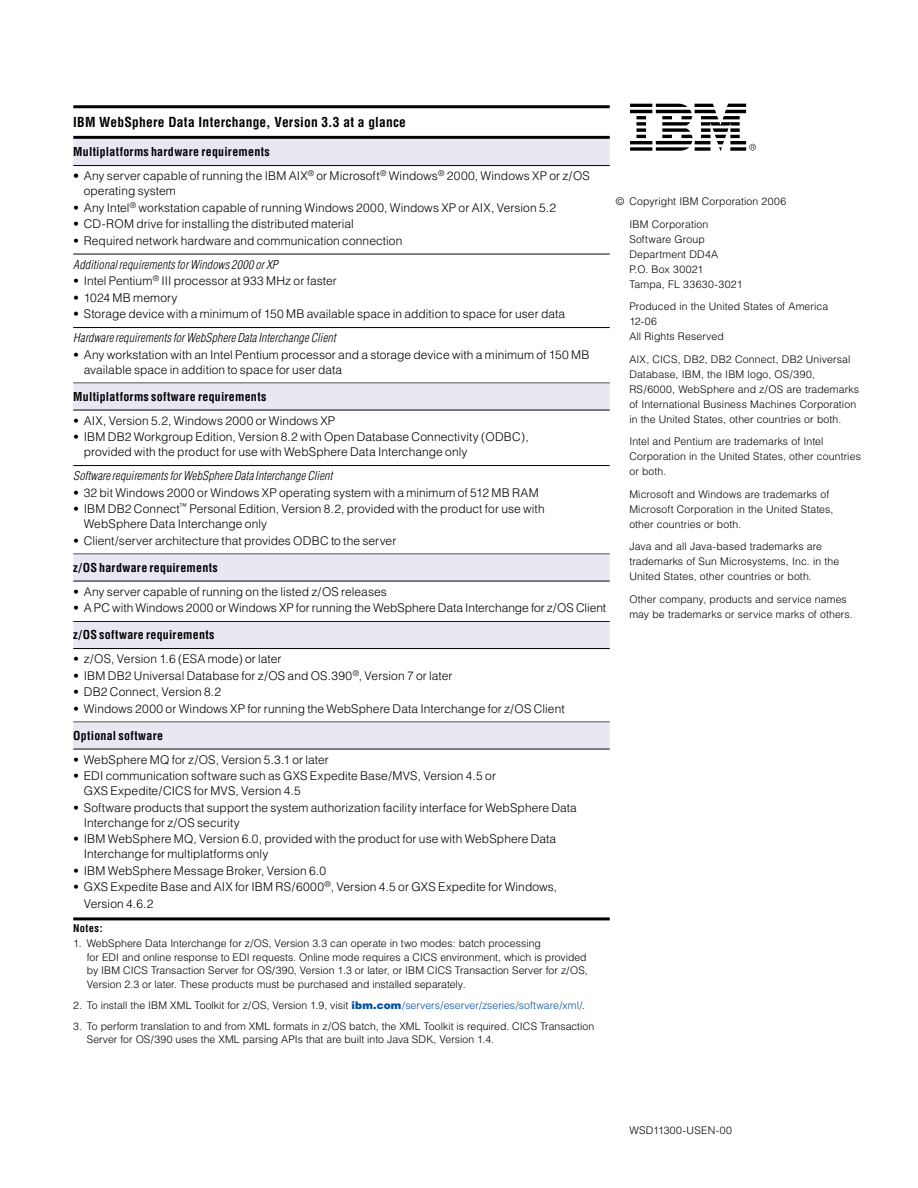
<style>
.page{position:relative;width:918px;height:1188px;background:#fff}
.page>*{position:absolute;margin:0;border:0;box-sizing:border-box;transform-origin:0 0}
.t1{font:700 condensed 13.5px "Helvetica";letter-spacing:.015em;color:#000}
.t2{font:300 12px/15px "Helvetica";letter-spacing:.005em;color:#000}
.t3{font:700 condensed 12px "Helvetica";letter-spacing:.025em;color:#000}
.t4{font:italic 300 condensed 12px "Helvetica";letter-spacing:.015em;color:#000}
.t5{font:300 10.5px/15px "Helvetica";letter-spacing:.01em;color:#000}
.t6{font:700 condensed 10.5px "Helvetica";letter-spacing:.035em;color:#000}
.s1{font-weight:900}
.s2{font-style:italic;font-stretch:condensed}
.s3{font-weight:900;color:#034ea2}
.s4{color:#034ea2}
</style>
<div class="page">
<svg style="left:630px;top:104px;width:126px;height:47px"></svg>
<hr style="left:73px;top:105px;width:537px;height:3px;background:#000">
<hr style="left:73px;top:136px;width:537px;height:3px;background:#000">
<div style="left:73px;top:139px;width:537px;height:26px;background:#eae7f2"></div>
<hr style="left:73px;top:165px;width:537px;height:1px;background:#000">
<hr style="left:73px;top:254px;width:537px;height:1px;background:#000">
<hr style="left:73px;top:327px;width:537px;height:1px;background:#000">
<div style="left:73px;top:383px;width:537px;height:27px;background:#eae7f2"></div>
<hr style="left:73px;top:410px;width:537px;height:1px;background:#000">
<hr style="left:73px;top:465px;width:537px;height:1px;background:#000">
<div style="left:73px;top:554px;width:537px;height:27px;background:#eae7f2"></div>
<hr style="left:73px;top:581px;width:537px;height:1px;background:#000">
<hr style="left:73px;top:621px;width:537px;height:1px;background:#000">
<div style="left:73px;top:622px;width:537px;height:26px;background:#eae7f2"></div>
<hr style="left:73px;top:648px;width:537px;height:1px;background:#000">
<div style="left:73px;top:722px;width:537px;height:27px;background:#eae7f2"></div>
<hr style="left:73px;top:749px;width:537px;height:1px;background:#000">
<hr style="left:73px;top:917px;width:537px;height:3px;background:#000">
<p class="t1" style="left:73px;top:114px;width:334px">IBM WebSphere Data Interchange, Version 3.3 at a glance</p>
<p class="t3" style="left:73px;top:144px;width:198px">Multiplatforms hardware requirements</p>
<p class="t2" style="left:84px;top:168px;width:508px;text-indent:-10px">• Any server capable of running the IBM AIX<sup>®</sup> or Microsoft<sup>®</sup> Windows<sup>®</sup> 2000, Windows XP or z/OS operating system</p>
<p class="t2" style="left:73px;top:200px;width:484px"><span class="s1">•</span> Any Intel<sup>®</sup> workstation capable of running Windows 2000, Windows XP or AIX, Version 5.2</p>
<p class="t2" style="left:73px;top:216px;width:282px"><span class="s1">•</span> CD-ROM drive for installing the distributed material</p>
<p class="t2" style="left:73px;top:228px;width:331px;line-height:24px"><span class="s1">•</span> Required network hardware and communication connection<br><span class="s2">Additional requirements for Windows 2000 or XP</span></p>
<p class="t2" style="left:73px;top:273px;width:265px"><span class="s1">•</span> Intel Pentium<sup>®</sup> III processor at 933 MHz or faster</p>
<p class="t2" style="left:73px;top:290px;width:106px"><span class="s1">•</span> 1024 MB memory</p>
<p class="t2" style="left:73px;top:302px;width:493px;line-height:24px"><span class="s1">•</span> Storage device with a minimum of 150 MB available space in addition to space for user data<br><span class="s2">Hardware requirements for WebSphere Data Interchange Client</span></p>
<p class="t2" style="left:84px;top:347px;width:507px;text-indent:-10px"><span class="s1">•</span> Any workstation with an Intel Pentium processor and a storage device with a minimum of 150 MB available space in addition to space for user data</p>
<p class="t3" style="left:73px;top:389px;width:195px">Multiplatforms software requirements</p>
<p class="t2" style="left:73px;top:413px;width:264px"><span class="s1">•</span> AIX, Version 5.2, Windows 2000 or Windows XP</p>
<p class="t2" style="left:84px;top:429px;width:446px;text-indent:-10px"><span class="s1">•</span> IBM DB2 Workgroup Edition, Version 8.2 with Open Database Connectivity (ODBC), provided with the product for use with WebSphere Data Interchange only</p>
<p class="t4" style="left:73px;top:468px;width:261px">Software requirements for WebSphere Data Interchange Client</p>
<p class="t2" style="left:73px;top:485px;width:467px"><span class="s1">•</span> 32 bit Windows 2000 or Windows XP operating system with a minimum of 512 MB RAM</p>
<p class="t2" style="left:84px;top:501px;width:462px;text-indent:-11px"><span class="s1">•</span> IBM DB2 Connect<sup>™</sup> Personal Edition, Version 8.2, provided with the product for use with<br>WebSphere Data Interchange only</p>
<p class="t2" style="left:73px;top:533px;width:325px"><span class="s1">•</span> Client/server architecture that provides ODBC to the server</p>
<p class="t3" style="left:73px;top:560px;width:146px">z/OS hardware requirements</p>
<p class="t2" style="left:73px;top:584px;width:315px"><span class="s1">•</span> Any server capable of running on the listed z/OS releases</p>
<p class="t2" style="left:73px;top:600px;width:535px"><span class="s1">•</span> A PC with Windows 2000 or Windows XP for running the WebSphere Data Interchange for z/OS Client</p>
<p class="t3" style="left:73px;top:627px;width:143px">z/OS software requirements</p>
<p class="t2" style="left:73px;top:651px;width:210px"><span class="s1">•</span> z/OS, Version 1.6 (ESA mode) or later</p>
<p class="t2" style="left:73px;top:668px;width:381px"><span class="s1">•</span> IBM DB2 Universal Database for z/OS and OS.390<sup>®</sup>, Version 7 or later</p>
<p class="t2" style="left:73px;top:684px;width:149px"><span class="s1">•</span> DB2 Connect, Version 8.2</p>
<p class="t2" style="left:73px;top:701px;width:493px"><span class="s1">•</span> Windows 2000 or Windows XP for running the WebSphere Data Interchange for z/OS Client</p>
<p class="t3" style="left:73px;top:728px;width:91px">Optional software</p>
<p class="t2" style="left:73px;top:752px;width:257px"><span class="s1">•</span> WebSphere MQ for z/OS, Version 5.3.1 or later</p>
<p class="t2" style="left:84px;top:768px;width:414px;text-indent:-10px"><span class="s1">•</span> EDI communication software such as GXS Expedite Base/MVS, Version 4.5 or<br>GXS Expedite/CICS for MVS, Version 4.5</p>
<p class="t2" style="left:84px;top:800px;width:495px;text-indent:-10px"><span class="s1">•</span> Software products that support the system authorization facility interface for WebSphere Data<br>Interchange for z/OS security</p>
<p class="t2" style="left:84px;top:831px;width:474px;text-indent:-10px"><span class="s1">•</span> IBM WebSphere MQ, Version 6.0, provided with the product for use with WebSphere Data<br>Interchange for multiplatforms only</p>
<p class="t2" style="left:73px;top:863px;width:254px"><span class="s1">•</span> IBM WebSphere Message Broker, Version 6.0</p>
<p class="t2" style="left:84px;top:878px;width:475px;line-height:17.2px;text-indent:-11px"><span class="s1">•</span> GXS Expedite Base and AIX for IBM RS/6000<sup>®</sup>, Version 4.5 or GXS Expedite for Windows,<br>Version 4.6.2</p>
<p class="t6" style="left:73px;top:922px;width:31px">Notes:</p>
<p class="t5" style="left:87px;top:937px;width:503px;line-height:13.5px;text-indent:-14px">1. WebSphere Data Interchange for z/OS, Version 3.3 can operate in two modes: batch processing<br>for EDI and online response to EDI requests. Online mode requires a CICS environment, which is provided by IBM CICS Transaction Server for OS/390, Version 1.3 or later, or IBM CICS Transaction Server for z/OS, Version 2.3 or later. These products must be purchased and installed separately.</p>
<p class="t5" style="left:73px;top:998px;width:513px">2. To install the IBM XML Toolkit for z/OS, Version 1.9, visit <span class="s3">ibm.com</span><span class="s4">/servers/eserver/zseries/software/xml/</span>.</p>
<p class="t5" style="left:87px;top:1019px;width:509px;line-height:13.5px;text-indent:-13px">3. To perform translation to and from XML formats in z/OS batch, the XML Toolkit is required. CICS Transaction<br>Server for OS/390 uses the XML parsing APIs that are built into Java SDK, Version 1.4.</p>
<p class="t5" style="left:629px;top:190px;width:158px;line-height:22.5px;text-indent:-14px">© Copyright IBM Corporation 2006<br>IBM Corporation</p>
<p class="t5" style="left:629px;top:231px;width:115px">Software Group<br>Department DD4A<br>P.O. Box 30021<br>Tampa, FL 33630-3021</p>
<p class="t5" style="left:629px;top:299px;width:201px">Produced in the United States of America<br>12-06<br>All Rights Reserved</p>
<p class="t5" style="left:629px;top:351px;width:231px">AIX, CICS, DB2, DB2 Connect, DB2 Universal Database, IBM, the IBM logo, OS/390, RS/6000, WebSphere and z/OS are trademarks of International Business Machines Corporation in the United States, other countries or both.</p>
<p class="t5" style="left:629px;top:434px;width:233px">Intel and Pentium are trademarks of Intel<br>Corporation in the United States, other countries or both.</p>
<p class="t5" style="left:629px;top:486px;width:206px">Microsoft and Windows are trademarks of<br>Microsoft Corporation in the United States, other countries or both.</p>
<p class="t5" style="left:629px;top:539px;width:212px">Java and all Java-based trademarks are trademarks of Sun Microsystems, Inc. in the<br>United States, other countries or both.</p>
<p class="t5" style="left:629px;top:591px;width:225px">Other company, products and service names may be trademarks or service marks of others.</p>
<p class="t5" style="left:629px;top:1122px;width:104px">WSD11300-USEN-00</p>
</div>
